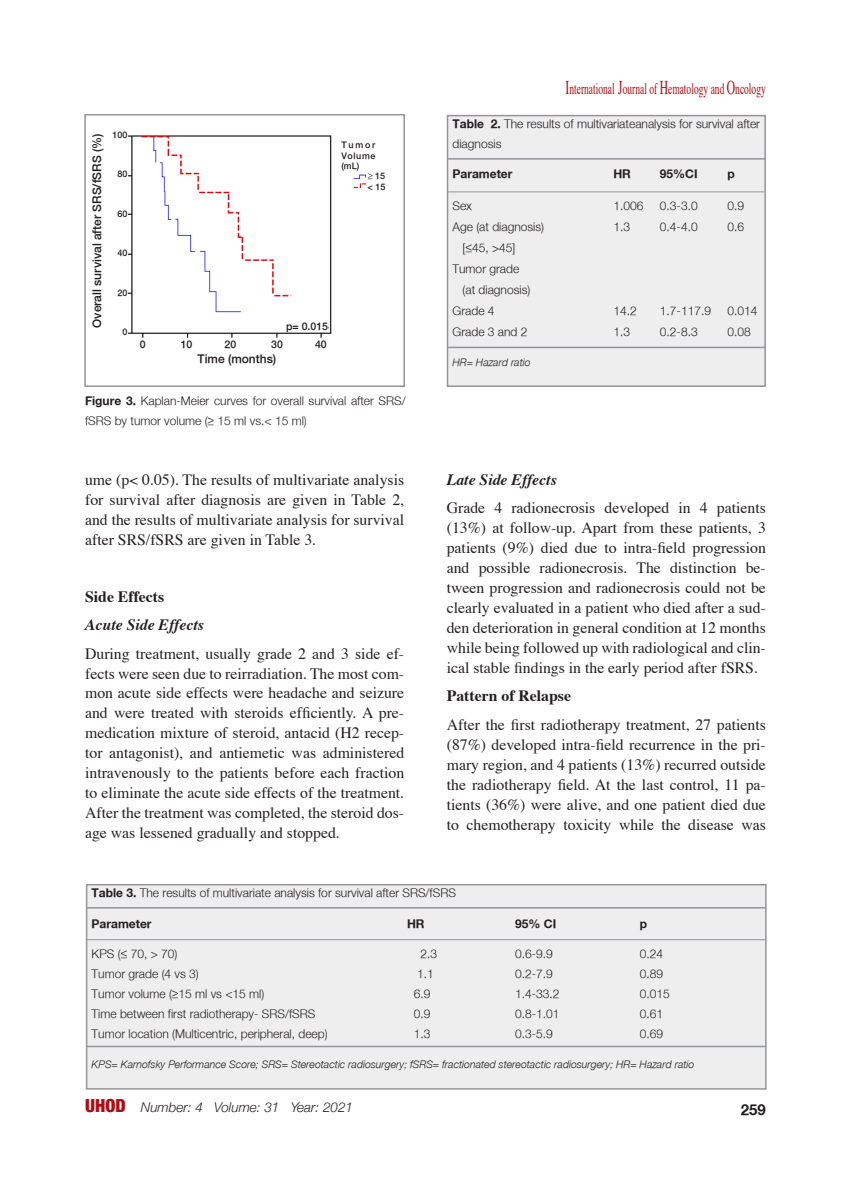
<style>
.page{position:relative;width:851px;height:1191px;background:#fff}
.page>*{position:absolute;margin:0;border:0;box-sizing:border-box;transform-origin:0 0}
.t1{font:15.9px "Times";color:#b00d15;scale:.6 1}
.t2{font:15.75px/20px "Times";color:#231f20;text-align:justify}
.t3{font:italic 700 15.75px "Times";color:#231f20}
.t4{font:700 15.75px "Times";color:#231f20}
.t5{font:700 15px "Helvetica Neu";color:#231f20}
.t6{font:italic 300 13.5px "Helvetica Neue";color:#231f20}
.t7{font:300 12px/20px "Helvetica Neu";color:#231f20}
.t8{font:500 12px "Helvetica Neu";color:#231f20}
.t9{font:700 12px "Helvetica Neu";color:#231f20}
.t10{font:italic 300 10.5px "Helvetica Neu";color:#231f20}
.t11{font:500 10.5px "Helvetica Neu";color:#231f20}
.t12{font:500 9px/10.8px "Helvetica Neu";letter-spacing:.035em;color:#231f20;text-align:justify}
.s1{font-weight:700}
.s2{font-size:19.5px}
.s3{font-weight:900;font-style:normal;font-stretch:condensed;font-size:18px;color:#b00d15}
</style>
<div class="page">
<div style="left:447px;top:116px;width:318px;height:270px;background:#eeeeef"></div>
<div style="left:446px;top:115px;width:319px;height:272px;border:2px solid #939598"></div>
<hr style="left:447px;top:158px;width:318px;height:2px;background:#939598">
<hr style="left:447px;top:191px;width:317px;height:1px;background:#939598">
<img style="left:128px;top:135px;width:238px;height:203px">
<div style="left:84px;top:114px;width:321px;height:273px;border:2px solid #939598"></div>
<hr style="left:447px;top:347px;width:318px;height:1px;background:#939598">
<div style="left:87px;top:884px;width:678px;height:205px;background:#eeeeef"></div>
<div style="left:86px;top:884px;width:680px;height:205px;border:2px solid #939598"></div>
<hr style="left:87px;top:907px;width:678px;height:1px;background:#939598">
<hr style="left:86px;top:1045px;width:679px;height:2px;background:#939598">
<hr style="left:87px;top:939px;width:678px;height:1px;background:#939598">
<div style="left:341px;top:139px;width:34px;height:32px;background:#fff"></div>
<div style="left:286px;top:320px;width:42px;height:12px;background:#fff"></div>
<p class="t8" style="left:90px;top:328px;width:196px;rotate:-90deg">Overall survival after SRS/fSRS (%)</p>
<p class="t12" style="left:113px;top:130px;width:17px">100</p>
<p class="t12" style="left:118px;top:169px;width:12px">80</p>
<p class="t12" style="left:118px;top:208px;width:12px">60</p>
<p class="t12" style="left:118px;top:247px;width:12px">40</p>
<p class="t12" style="left:118px;top:287px;width:12px">20</p>
<p class="t12" style="left:123px;top:327px;width:7px">0</p>
<p class="t11" style="left:286px;top:320px;width:43px">p= 0.015</p>
<p class="t11" style="left:140px;top:338px;width:7px">0</p>
<p class="t11" style="left:181px;top:338px;width:13px">10</p>
<p class="t11" style="left:224px;top:338px;width:13px">20</p>
<p class="t11" style="left:271px;top:338px;width:13px">30</p>
<p class="t11" style="left:315px;top:338px;width:13px">40</p>
<p class="t8" style="left:197px;top:351px;width:80px">Time (months)</p>
<p class="t12" style="left:341px;top:139px;width:36px">Tumor Volume (mL)</p>
<p class="t12" style="left:368px;top:170px;width:19px">≥ 15</p>
<p class="t12" style="left:367px;top:181px;width:19px">&lt; 15</p>
<p class="t7" style="left:85px;top:390px;width:322px"><span class="s1">Figure 3.</span> Kaplan-Meier curves for overall survival after SRS/ fSRS by tumor volume (≥ 15 ml vs.&lt; 15 ml)</p>
<p class="t2" style="left:85px;top:470px;width:320px">ume (p&lt; 0.05). The results of multivariate analysis for survival after diagnosis are given in Table 2, and the results of multivariate analysis for survival after SRS/fSRS are given in Table 3.</p>
<p class="t4" style="left:85px;top:586px;width:81px">Side Effects</p>
<p class="t3" style="left:85px;top:614px;width:120px">Acute Side Effects</p>
<p class="t2" style="left:85px;top:644px;width:320px">During treatment, usually grade 2 and 3 side ef&shy;fects were seen due to reirradiation. The most com&shy;mon acute side effects were headache and seizure and were treated with steroids efficiently. A pre&shy;medication mixture of steroid, antacid (H2 recep&shy;tor antagonist), and antiemetic was administered intravenously to the patients before each fraction to eliminate the acute side effects of the treatment.<br>After the treatment was completed, the steroid dos&shy;age was lessened gradually and stopped.</p>
<p class="t1" style="left:565px;top:78px;width:335px"><span class="s2">I</span>nternational <span class="s2">J</span>ournal of <span class="s2">H</span>ematology and <span class="s2">O</span>ncology</p>
<p class="t7" style="left:452px;top:113px;width:309px"><span class="s1">Table 2.</span> The results of multivariateanalysis for survival after diagnosis</p>
<p class="t9" style="left:452px;top:167px;width:61px">Parameter</p>
<p class="t9" style="left:613px;top:167px;width:19px">HR</p>
<p class="t9" style="left:659px;top:167px;width:39px">95%CI</p>
<p class="t9" style="left:727px;top:167px;width:9px">p</p>
<p class="t7" style="left:452px;top:195px;width:21px">Sex</p>
<p class="t7" style="left:613px;top:195px;width:32px">1.006</p>
<p class="t7" style="left:659px;top:195px;width:39px">0.3-3.0</p>
<p class="t7" style="left:727px;top:195px;width:18px">0.9</p>
<p class="t7" style="left:452px;top:216px;width:93px">Age (at diagnosis)</p>
<p class="t7" style="left:613px;top:216px;width:18px">1.3</p>
<p class="t7" style="left:659px;top:216px;width:39px">0.4-4.0</p>
<p class="t7" style="left:727px;top:216px;width:18px">0.6</p>
<p class="t7" style="left:462px;top:237px;width:54px">[≤45, &gt;45]</p>
<p class="t7" style="left:452px;top:258px;width:68px">Tumor grade</p>
<p class="t7" style="left:462px;top:279px;width:69px">(at diagnosis)</p>
<p class="t7" style="left:452px;top:300px;width:44px">Grade 4</p>
<p class="t7" style="left:613px;top:300px;width:25px">14.2</p>
<p class="t7" style="left:659px;top:300px;width:53px">1.7-117.9</p>
<p class="t7" style="left:727px;top:300px;width:32px">0.014</p>
<p class="t7" style="left:452px;top:321px;width:76px">Grade 3 and 2</p>
<p class="t7" style="left:613px;top:321px;width:18px">1.3</p>
<p class="t7" style="left:659px;top:321px;width:39px">0.2-8.3</p>
<p class="t7" style="left:727px;top:321px;width:25px">0.08</p>
<p class="t10" style="left:452px;top:356px;width:80px">HR= Hazard ratio</p>
<p class="t3" style="left:446px;top:469px;width:111px">Late Side Effects</p>
<p class="t2" style="left:446px;top:499px;width:320px">Grade 4 radionecrosis developed in 4 patients (13%) at follow-up. Apart from these patients, 3 patients (9%) died due to intra-field progression and possible radionecrosis. The distinction be&shy;tween progression and radionecrosis could not be clearly evaluated in a patient who died after a sud&shy;den deterioration in general condition at 12 months while being followed up with radiological and clin&shy;ical stable findings in the early period after fSRS.</p>
<p class="t4" style="left:446px;top:685px;width:126px">Pattern of Relapse</p>
<p class="t2" style="left:446px;top:715px;width:320px">After the first radiotherapy treatment, 27 patients (87%) developed intra-field recurrence in the pri&shy;mary region, and 4 patients (13%) recurred outside the radiotherapy field. At the last control, 11 pa&shy;tients (36%) were alive, and one patient died due to chemotherapy toxicity while the disease was</p>
<p class="t7" style="left:92px;top:882px;width:366px"><span class="s1">Table 3.</span> The results of multivariate analysis for survival after SRS/fSRS</p>
<p class="t9" style="left:92px;top:916px;width:61px">Parameter</p>
<p class="t9" style="left:407px;top:916px;width:19px">HR</p>
<p class="t9" style="left:515px;top:916px;width:43px">95% CI</p>
<p class="t9" style="left:639px;top:916px;width:9px">p</p>
<p class="t7" style="left:92px;top:943px;width:87px">KPS (≤ 70, &gt; 70)</p>
<p class="t7" style="left:420px;top:943px;width:18px">2.3</p>
<p class="t7" style="left:515px;top:943px;width:39px">0.6-9.9</p>
<p class="t7" style="left:639px;top:943px;width:25px">0.24</p>
<p class="t7" style="left:92px;top:963px;width:109px">Tumor grade (4 vs 3)</p>
<p class="t7" style="left:417px;top:963px;width:18px">1.1</p>
<p class="t7" style="left:515px;top:963px;width:39px">0.2-7.9</p>
<p class="t7" style="left:639px;top:963px;width:25px">0.89</p>
<p class="t7" style="left:92px;top:983px;width:174px">Tumor volume (≥15 ml vs &lt;15 ml)</p>
<p class="t7" style="left:413px;top:983px;width:18px">6.9</p>
<p class="t7" style="left:515px;top:983px;width:46px">1.4-33.2</p>
<p class="t7" style="left:639px;top:983px;width:32px">0.015</p>
<p class="t7" style="left:92px;top:1003px;width:225px">Time between first radiotherapy- SRS/fSRS</p>
<p class="t7" style="left:413px;top:1003px;width:18px">0.9</p>
<p class="t7" style="left:515px;top:1003px;width:46px">0.8-1.01</p>
<p class="t7" style="left:639px;top:1003px;width:25px">0.61</p>
<p class="t7" style="left:92px;top:1023px;width:237px">Tumor location (Multicentric, peripheral, deep)</p>
<p class="t7" style="left:413px;top:1023px;width:18px">1.3</p>
<p class="t7" style="left:515px;top:1023px;width:39px">0.3-5.9</p>
<p class="t7" style="left:639px;top:1023px;width:25px">0.69</p>
<p class="t10" style="left:92px;top:1058px;width:604px">KPS= Karnofsky Performance Score; SRS= Stereotactic radiosurgery; fSRS= fractionated stereotactic radiosurgery; HR= Hazard ratio</p>
<p class="t6" style="left:85px;top:1096px;width:269px"><span class="s3">UHOD</span> Number: 4 Volume: 31 Year: 2021</p>
<p class="t5" style="left:740px;top:1100px;width:27px">259</p>
</div>
